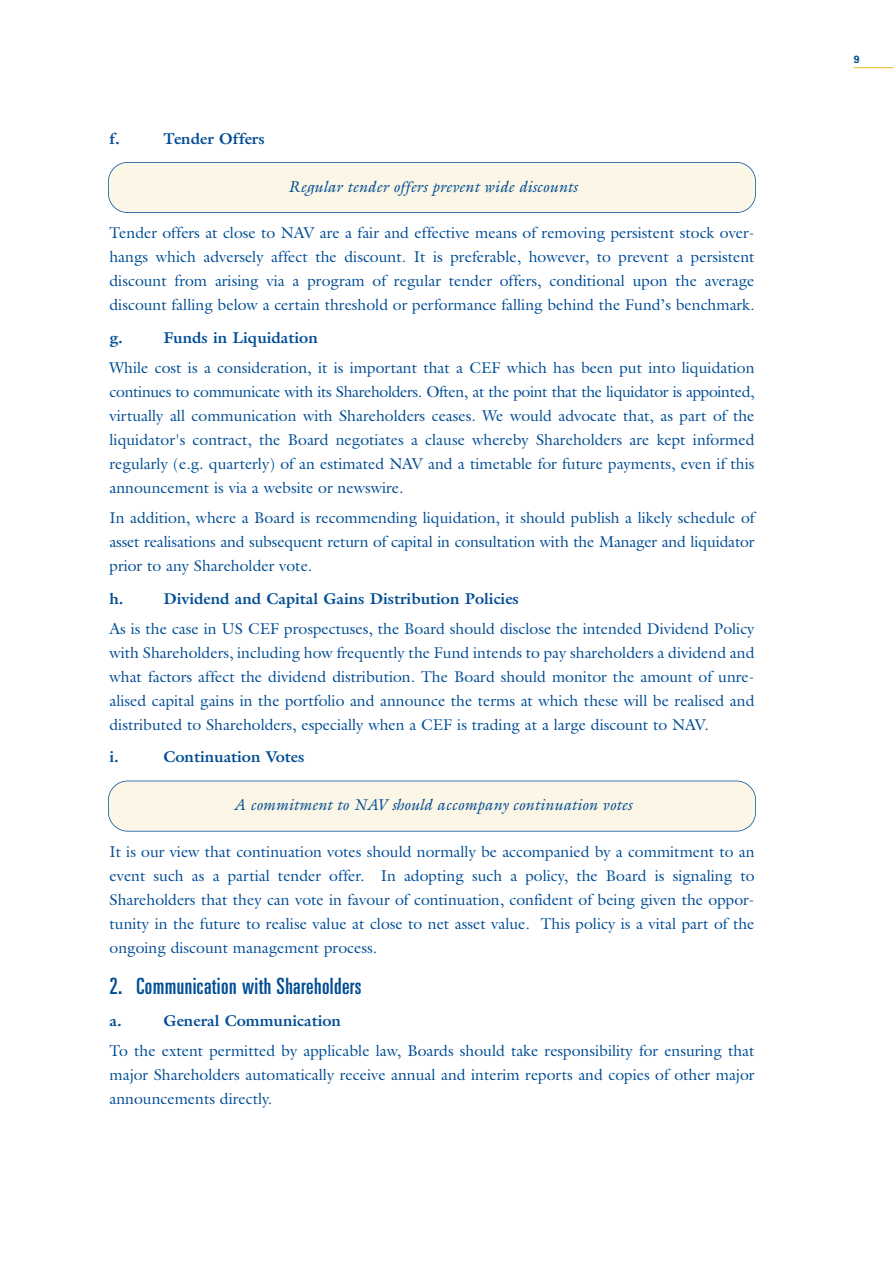
<style>
.page{position:relative;width:893px;height:1263px;background:#fff}
.page>*{position:absolute;margin:0;border:0;box-sizing:border-box;transform-origin:0 0}
.t1{font:ultra-condensed 22.5px "Univers";letter-spacing:.02em;color:#014d95}
.t2{font:15.75px/24px "Galliard";color:#014d95;text-align:justify}
.t3{font:700 15.75px "Galliard";color:#014d95}
.t4{font:italic 15.75px "Galliard";color:#014d95}
.t5{font:700 10.5px "Univers";color:#014d95}
</style>
<div class="page">
<hr style="left:854px;top:67px;width:39px;height:1px;background:#eab610">
<div style="left:109px;top:163px;width:646px;height:49px;background:#fbf6e5;border-radius:19px"></div>
<div style="left:108px;top:162px;width:648px;height:51px;border:2px solid #014d95;border-radius:20px"></div>
<div style="left:109px;top:781px;width:646px;height:50px;background:#fbf6e5;border-radius:19px"></div>
<div style="left:108px;top:781px;width:648px;height:50px;border:2px solid #014d95;border-radius:20px"></div>
<p class="t3" style="left:110px;top:129px;width:12px">f.</p>
<p class="t3" style="left:163px;top:129px;width:103px">Tender Offers</p>
<p class="t4" style="left:288px;top:177px;width:291px">Regular tender offers prevent wide discounts</p>
<p class="t2" style="left:110px;top:221px;width:647px">Tender offers at close to NAV are a fair and effective means of removing persistent stock over&shy;hangs which adversely affect the discount. It is preferable, however, to prevent a persistent discount from arising via a program of regular tender offers, conditional upon the average discount falling below a certain threshold or performance falling behind the Fund’s benchmark.</p>
<p class="t3" style="left:110px;top:328px;width:15px">g.</p>
<p class="t3" style="left:164px;top:328px;width:156px">Funds in Liquidation</p>
<p class="t2" style="left:110px;top:356px;width:647px">While cost is a consideration, it is important that a CEF which has been put into liquidation continues to communicate with its Shareholders. Often, at the point that the liquidator is appointed, virtually all communication with Shareholders ceases. We would advocate that, as part of the liquidator's contract, the Board negotiates a clause whereby Shareholders are kept informed regularly (e.g. quarterly) of an estimated NAV and a timetable for future payments, even if this announcement is via a website or newswire.</p>
<p class="t2" style="left:110px;top:506px;width:647px">In addition, where a Board is recommending liquidation, it should publish a likely schedule of asset realisations and subsequent return of capital in consultation with the Manager and liquidator prior to any Shareholder vote.</p>
<p class="t3" style="left:110px;top:589px;width:16px">h.</p>
<p class="t3" style="left:164px;top:589px;width:357px">Dividend and Capital Gains Distribution Policies</p>
<p class="t2" style="left:110px;top:616px;width:647px">As is the case in US CEF prospectuses, the Board should disclose the intended Dividend Policy with Shareholders, including how frequently the Fund intends to pay shareholders a dividend and what factors affect the dividend distribution. The Board should monitor the amount of unre&shy;alised capital gains in the portfolio and announce the terms at which these will be realised and distributed to Shareholders, especially when a CEF is trading at a large discount to NAV.</p>
<p class="t3" style="left:110px;top:748px;width:11px">i.</p>
<p class="t3" style="left:164px;top:748px;width:142px">Continuation Votes</p>
<p class="t4" style="left:234px;top:796px;width:400px">A commitment to NAV should accompany continuation votes</p>
<p class="t2" style="left:110px;top:839px;width:647px">It is our view that continuation votes should normally be accompanied by a commitment to an event such as a partial tender offer. In adopting such a policy, the Board is signaling to Shareholders that they can vote in favour of continuation, confident of being given the oppor&shy;tunity in the future to realise value at close to net asset value. This policy is a vital part of the ongoing discount management process.</p>
<h1 class="t1" style="left:110px;top:977px;width:254px">2. Communication with Shareholders</h1>
<p class="t3" style="left:110px;top:1012px;width:14px">a.</p>
<p class="t3" style="left:164px;top:1012px;width:179px">General Communication</p>
<p class="t2" style="left:110px;top:1039px;width:647px">To the extent permitted by applicable law, Boards should take responsibility for ensuring that major Shareholders automatically receive annual and interim reports and copies of other major announcements directly.</p>
<p class="t5" style="left:854px;top:56px;width:7px">9</p>
</div>
